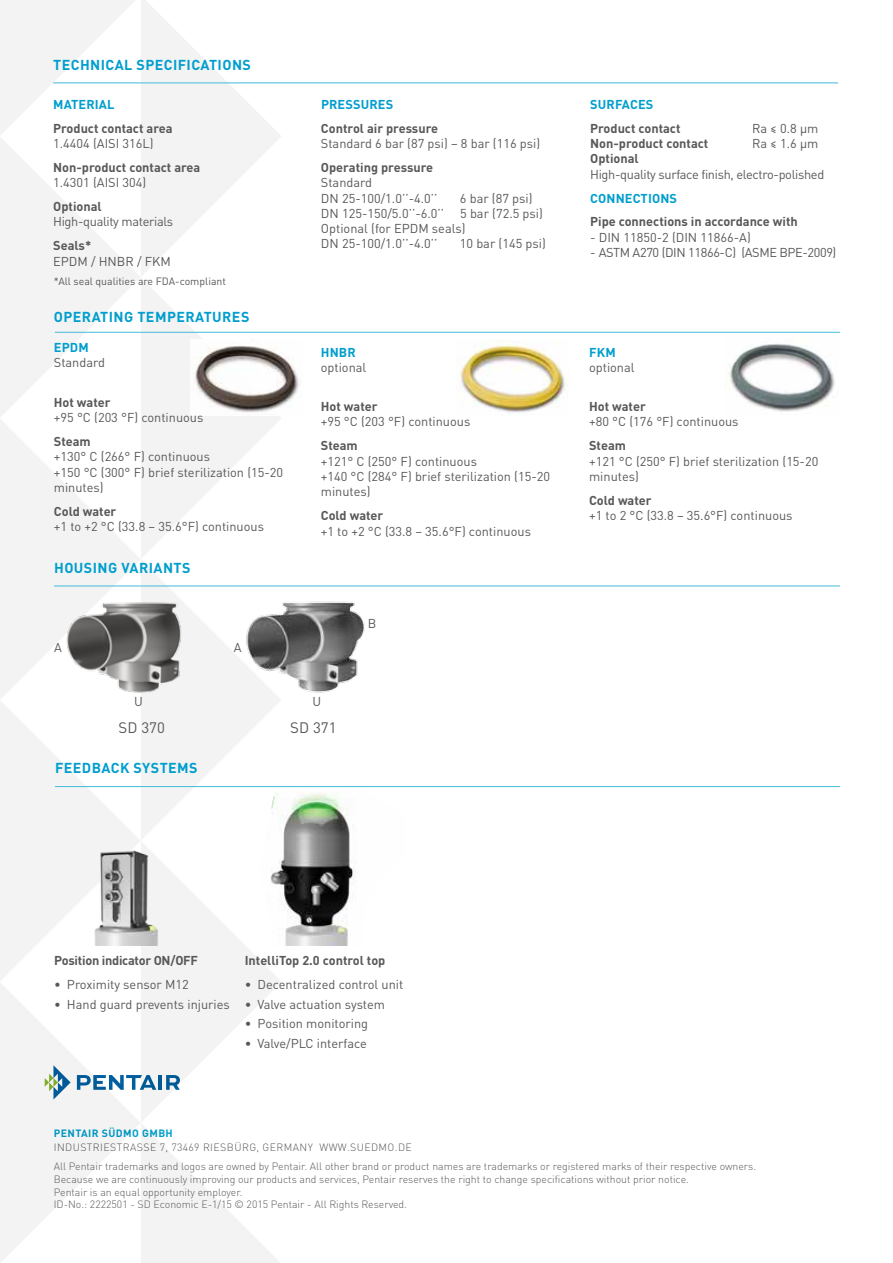
<style>
.page{position:relative;width:893px;height:1263px;background:#fff}
.page>*{position:absolute;margin:0;border:0;box-sizing:border-box;transform-origin:0 0}
.t1{font:15px "DIN Pro";color:#58585a}
.t2{font:700 14.25px "DIN Pro";letter-spacing:.03em;color:#009ece}
.t3{font:12.75px/15.3px "DIN Pro";color:#58585a}
.t4{font:700 12.75px "DIN Pro";color:#58585a}
.t5{font:12.75px "DIN Pro";letter-spacing:-.025em;color:#58585a}
.t6{font:700 12.75px "DIN Pro";letter-spacing:.01em;color:#009ece}
.t7{font:12.75px "DIN Pro";letter-spacing:-.03em;color:#58585a}
.t8{font:700 12.75px "DIN Pro";letter-spacing:-.02em;color:#58585a}
.t9{font:300 10.5px/12.8px "DIN Pro";color:#58585a}
.t10{font:300 10.5px "DIN Pro";letter-spacing:.04em;color:#58585a}
.t11{font:10.5px "DIN Pro";color:#58585a}
.t12{font:700 10.5px "DIN Pro";letter-spacing:.04em;color:#009ece}
</style>
<div class="page">
<svg style="left:0;top:0;width:282px;height:136px;fill:#f3f3f3"></svg>
<svg style="left:0;top:136px;width:282px;height:282px;fill:#f3f3f4"></svg>
<svg style="left:0;top:418px;width:282px;height:282px;fill:#f3f3f3"></svg>
<svg style="left:0;top:700px;width:282px;height:282px;fill:#f3f3f3"></svg>
<svg style="left:0;top:982px;width:281px;height:281px;fill:#f4f4f4"></svg>
<img style="left:190px;top:339px;width:110px;height:77px">
<img style="left:458px;top:339px;width:111px;height:74px">
<img style="left:727px;top:344px;width:108px;height:68px">
<hr style="left:53px;top:83px;width:785px;height:1px;background:#41badc">
<hr style="left:55px;top:332px;width:785px;height:1px;background:#41badc">
<hr style="left:54px;top:586px;width:786px;height:1px;background:#41badc">
<img style="left:65px;top:599px;width:122px;height:95px">
<img style="left:239px;top:594px;width:126px;height:107px">
<hr style="left:55px;top:786px;width:785px;height:1px;background:#41badc">
<img style="left:229px;top:791px;width:127px;height:154px">
<img style="left:54px;top:832px;width:143px;height:113px">
<p class="t2" style="left:53px;top:53px;width:199px">TECHNICAL SPECIFICATIONS</p>
<p class="t6" style="left:53px;top:93px;width:63px">MATERIAL</p>
<p class="t4" style="left:53px;top:117px;width:121px">Product contact area</p>
<p class="t3" style="left:53px;top:134px;width:102px">1.4404 (AISI 316L)</p>
<p class="t4" style="left:53px;top:157px;width:149px">Non-product contact area</p>
<p class="t3" style="left:53px;top:174px;width:95px">1.4301 (AISI 304)</p>
<p class="t4" style="left:53px;top:196px;width:50px">Optional</p>
<p class="t5" style="left:53px;top:212px;width:122px">High-quality materials</p>
<p class="t4" style="left:53px;top:235px;width:40px">Seals*</p>
<p class="t3" style="left:53px;top:252px;width:119px">EPDM / HNBR / FKM</p>
<p class="t11" style="left:54px;top:273px;width:174px">*All seal qualities are FDA-compliant</p>
<p class="t2" style="left:54px;top:304px;width:197px">OPERATING TEMPERATURES</p>
<p class="t6" style="left:54px;top:337px;width:36px">EPDM</p>
<p class="t3" style="left:54px;top:354px;width:53px">Standard</p>
<p class="t4" style="left:54px;top:391px;width:58px">Hot water</p>
<p class="t3" style="left:54px;top:408px;width:151px">+95 °C (203 °F) continuous</p>
<p class="t4" style="left:54px;top:431px;width:38px">Steam</p>
<p class="t3" style="left:54px;top:448px;width:231px">+130° C (266° F) continuous<br>+150 °C (300° F) brief sterilization (15-20 minutes)</p>
<p class="t4" style="left:54px;top:501px;width:64px">Cold water</p>
<p class="t3" style="left:54px;top:518px;width:212px">+1 to +2 °C (33.8 – 35.6°F) continuous</p>
<p class="t2" style="left:54px;top:556px;width:138px">HOUSING VARIANTS</p>
<p class="t3" style="left:54px;top:639px;width:9px">A</p>
<p class="t3" style="left:234px;top:639px;width:9px">A</p>
<p class="t6" style="left:321px;top:94px;width:74px">PRESSURES</p>
<p class="t4" style="left:321px;top:117px;width:119px">Control air pressure</p>
<p class="t3" style="left:321px;top:134px;width:221px">Standard 6 bar (87 psi) – 8 bar (116 psi)</p>
<p class="t4" style="left:321px;top:157px;width:114px">Operating pressure</p>
<p class="t3" style="left:321px;top:174px;width:118px">Standard<br>DN 25-100/1.0’’-4.0’’</p>
<p class="t3" style="left:321px;top:189px;width:223px;text-indent:139px">6 bar (87 psi)<br>DN 125-150/5.0’’-6.0’’ 5 bar (72.5 psi)<br>Optional (for EPDM seals)<br>DN 25-100/1.0’’-4.0’’</p>
<p class="t3" style="left:460px;top:235px;width:87px">10 bar (145 psi)</p>
<p class="t6" style="left:321px;top:341px;width:36px">HNBR</p>
<p class="t3" style="left:321px;top:358px;width:47px">optional</p>
<p class="t4" style="left:321px;top:396px;width:58px">Hot water</p>
<p class="t3" style="left:321px;top:413px;width:151px">+95 °C (203 °F) continuous</p>
<p class="t4" style="left:321px;top:435px;width:38px">Steam</p>
<p class="t3" style="left:321px;top:452px;width:231px">+121° C (250° F) continuous<br>+140 °C (284° F) brief sterilization (15-20 minutes)</p>
<p class="t4" style="left:321px;top:505px;width:64px">Cold water</p>
<p class="t3" style="left:321px;top:522px;width:212px">+1 to +2 °C (33.8 – 35.6°F) continuous</p>
<p class="t3" style="left:368px;top:614px;width:10px">B</p>
<p class="t3" style="left:134px;top:692px;width:10px">U</p>
<p class="t3" style="left:312px;top:692px;width:10px">U</p>
<p class="t1" style="left:119px;top:716px;width:48px">SD 370</p>
<p class="t1" style="left:290px;top:716px;width:48px">SD 371</p>
<p class="t2" style="left:55px;top:756px;width:144px">FEEDBACK SYSTEMS</p>
<p class="t6" style="left:590px;top:93px;width:65px">SURFACES</p>
<p class="t4" style="left:590px;top:117px;width:92px">Product contact</p>
<p class="t3" style="left:752px;top:119px;width:68px">Ra ≤ 0.8 μm</p>
<p class="t4" style="left:590px;top:133px;width:120px">Non-product contact</p>
<p class="t3" style="left:752px;top:134px;width:68px">Ra ≤ 1.6 μm</p>
<p class="t4" style="left:590px;top:148px;width:50px">Optional</p>
<p class="t5" style="left:590px;top:164px;width:236px">High-quality surface finish, electro-polished</p>
<p class="t6" style="left:590px;top:187px;width:88px">CONNECTIONS</p>
<p class="t4" style="left:590px;top:211px;width:209px">Pipe connections in accordance with</p>
<p class="t3" style="left:590px;top:228px;width:162px">- DIN 11850-2 (DIN 11866-A)</p>
<p class="t7" style="left:590px;top:242px;width:248px">- ASTM A270 (DIN 11866-C) (ASME BPE-2009)</p>
<p class="t6" style="left:589px;top:341px;width:28px">FKM</p>
<p class="t3" style="left:589px;top:358px;width:47px">optional</p>
<p class="t4" style="left:589px;top:396px;width:58px">Hot water</p>
<p class="t3" style="left:589px;top:413px;width:151px">+80 °C (176 °F) continuous</p>
<p class="t4" style="left:589px;top:435px;width:38px">Steam</p>
<p class="t3" style="left:589px;top:452px;width:231px">+121 °C (250° F) brief sterilization (15-20 minutes)</p>
<p class="t4" style="left:589px;top:490px;width:64px">Cold water</p>
<p class="t3" style="left:589px;top:507px;width:205px">+1 to 2 °C (33.8 – 35.6°F) continuous</p>
<p class="t8" style="left:54px;top:950px;width:145px">Position indicator ON/OFF</p>
<p class="t3" style="left:54px;top:975px;width:136px">• Proximity sensor M12</p>
<p class="t3" style="left:54px;top:995px;width:177px">• Hand guard prevents injuries</p>
<p class="t4" style="left:245px;top:950px;width:142px">IntelliTop 2.0 control top</p>
<p class="t3" style="left:245px;top:975px;width:160px">• Decentralized control unit</p>
<p class="t3" style="left:245px;top:995px;width:142px">• Valve actuation system</p>
<p class="t3" style="left:245px;top:1014px;width:125px">• Position monitoring</p>
<p class="t3" style="left:245px;top:1034px;width:124px">• Valve/PLC interface</p>
<p class="t12" style="left:54px;top:1124px;width:121px">PENTAIR SÜDMO GMBH</p>
<p class="t10" style="left:54px;top:1139px;width:360px">INDUSTRIESTRASSE 7, 73469 RIESBÜRG, GERMANY WWW.SUEDMO.DE</p>
<p class="t9" style="left:54px;top:1159px;width:704px">All Pentair trademarks and logos are owned by Pentair. All other brand or product names are trademarks or registered marks of their respective owners.<br>Because we are continuously improving our products and services, Pentair reserves the right to change specifications without prior notice.<br>Pentair is an equal opportunity employer.<br>ID-No.: 2222501 - SD Economic E-1/15 © 2015 Pentair - All Rights Reserved.</p>
</div>
